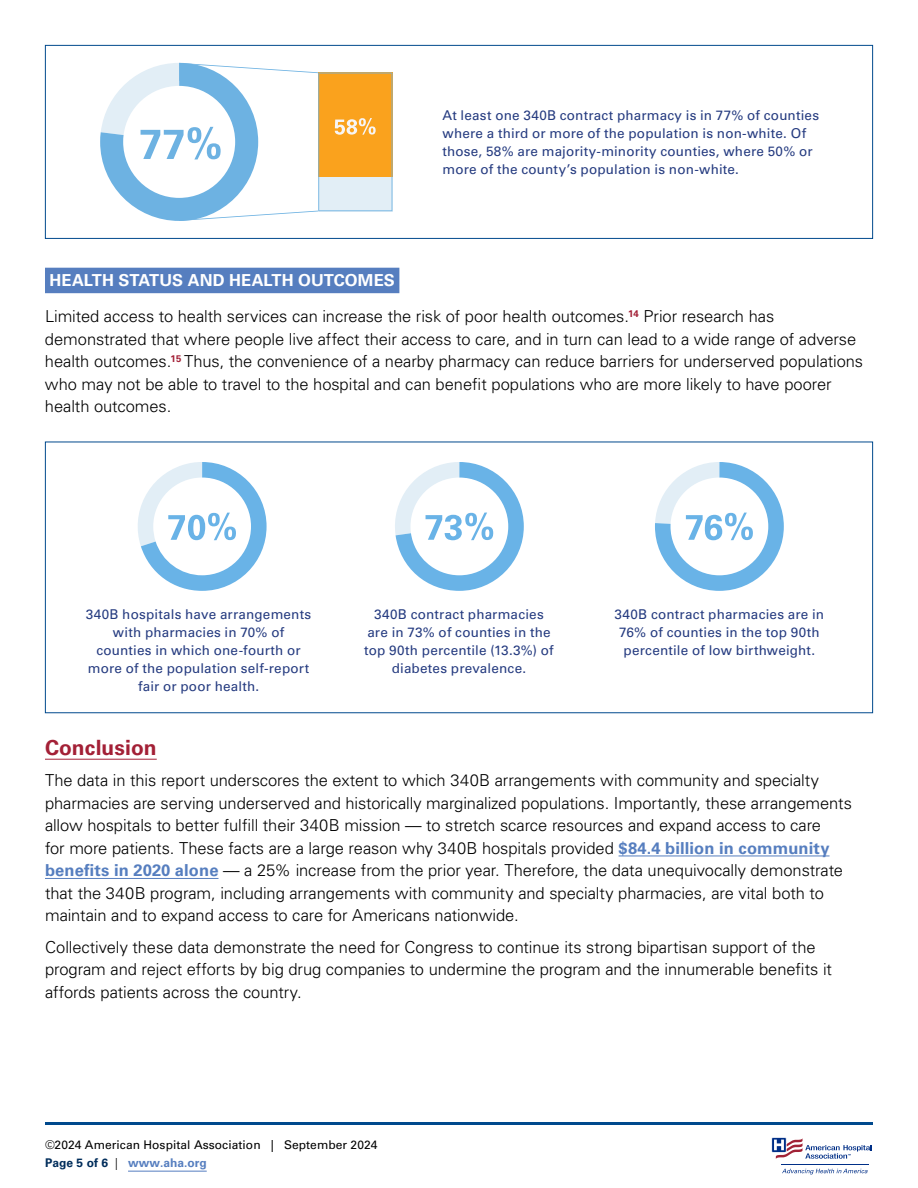
<style>
.page{position:relative;width:918px;height:1188px;background:#fff}
.page>*{position:absolute;margin:0;border:0;box-sizing:border-box;transform-origin:0 0}
.t1{font:700 21px "Univers LT Std";letter-spacing:.005em;color:#a32036}
.t2{font:300 16.5px/22.5px "Univers LT Std";letter-spacing:-.005em;color:#000}
.t3{font:13.5px/18px "Univers LT Std";letter-spacing:.01em;color:#253b80;text-align:center}
.t4{font:12px/18px "Univers LT Std";letter-spacing:.005em;color:#000}
.s1{font-weight:700;color:#fff}
.s2{font-weight:700;color:#567ebf}
.s3{font-weight:700;color:#002d5b}
.s4{font-weight:300}
</style>
<div class="page">
<hr style="left:45px;top:1122px;width:828px;height:3px;background:#00498d">
<hr style="left:128px;top:1171px;width:79px;height:1px;background:#567ec0">
<hr style="left:782px;top:1164px;width:87px;height:1px;background:#002f87">
<svg style="left:782px;top:1169px;width:86px;height:5px"></svg>
<svg style="left:771px;top:1137px;width:101px;height:22px"></svg>
<svg style="left:138px;top:462px;width:129px;height:129px"></svg>
<svg style="left:395px;top:462px;width:129px;height:129px"></svg>
<svg style="left:655px;top:462px;width:129px;height:129px"></svg>
<hr style="left:45px;top:759px;width:112px;height:1px;background:#a32036">
<hr style="left:619px;top:856px;width:211px;height:1px;background:#567ebf">
<hr style="left:45px;top:878px;width:174px;height:1px;background:#567ebf">
<div style="left:45px;top:268px;width:354px;height:25px;background:#567ebf"></div>
<div style="left:45px;top:45px;width:828px;height:194px;border:1px solid #00498d"></div>
<svg style="left:100px;top:63px;width:292px;height:158px"></svg>
<p class="t3" style="left:443px;top:106px;width:378px;text-align:left">At least one 340B contract pharmacy is in 77% of counties where a third or more of the population is non-white. Of those, 58% are majority-minority counties, where 50% or more of the county’s population is non-white.</p>
<p class="t2" style="left:45px;top:263px;width:731px;line-height:36px"><span class="s1">HEALTH STATUS AND HEALTH OUTCOMES<br></span>Limited access to health services can increase the risk of poor health outcomes.<sup>14</sup> Prior research has</p>
<p class="t2" style="left:45px;top:328px;width:820px">demonstrated that where people live affect their access to care, and in turn can lead to a wide range of adverse health outcomes.<sup>15</sup> Thus, the convenience of a nearby pharmacy can reduce barriers for underserved populations who may not be able to travel to the hospital and can benefit populations who are more likely to have poorer health outcomes.</p>
<p class="t3" style="left:86px;top:605px;width:227px">340B hospitals have arrangements with pharmacies in 70% of counties in which one-fourth or more of the population self-report fair or poor health.</p>
<p class="t3" style="left:364px;top:605px;width:191px">340B contract pharmacies are in 73% of counties in the top 90th percentile (13.3%) of diabetes prevalence.</p>
<p class="t3" style="left:615px;top:605px;width:211px">340B contract pharmacies are in<br>76% of counties in the top 90th percentile of low birthweight.</p>
<p class="t1" style="left:45px;top:735px;width:113px">Conclusion</p>
<p class="t2" style="left:45px;top:769px;width:808px">The data in this report underscores the extent to which 340B arrangements with community and specialty pharmacies are serving underserved and historically marginalized populations. Importantly, these arrangements allow hospitals to better fulfill their 340B mission — to stretch scarce resources and expand access to care<br>for more patients. These facts are a large reason why 340B hospitals provided <span class="s2">$84.4 billion in community benefits in 2020 alone</span> — a 25% increase from the prior year. Therefore, the data unequivocally demonstrate that the 340B program, including arrangements with community and specialty pharmacies, are vital both to maintain and to expand access to care for Americans nationwide.</p>
<p class="t2" style="left:45px;top:936px;width:789px">Collectively these data demonstrate the need for Congress to continue its strong bipartisan support of the program and reject efforts by big drug companies to undermine the program and the innumerable benefits it affords patients across the country.</p>
<p class="t4" style="left:45px;top:1135px;width:334px">©2024 American Hospital Association | September 2024<br><span class="s3">Page 5 of 6</span> <span class="s4">|</span> <span class="s2">www.aha.org</span></p>
</div>
